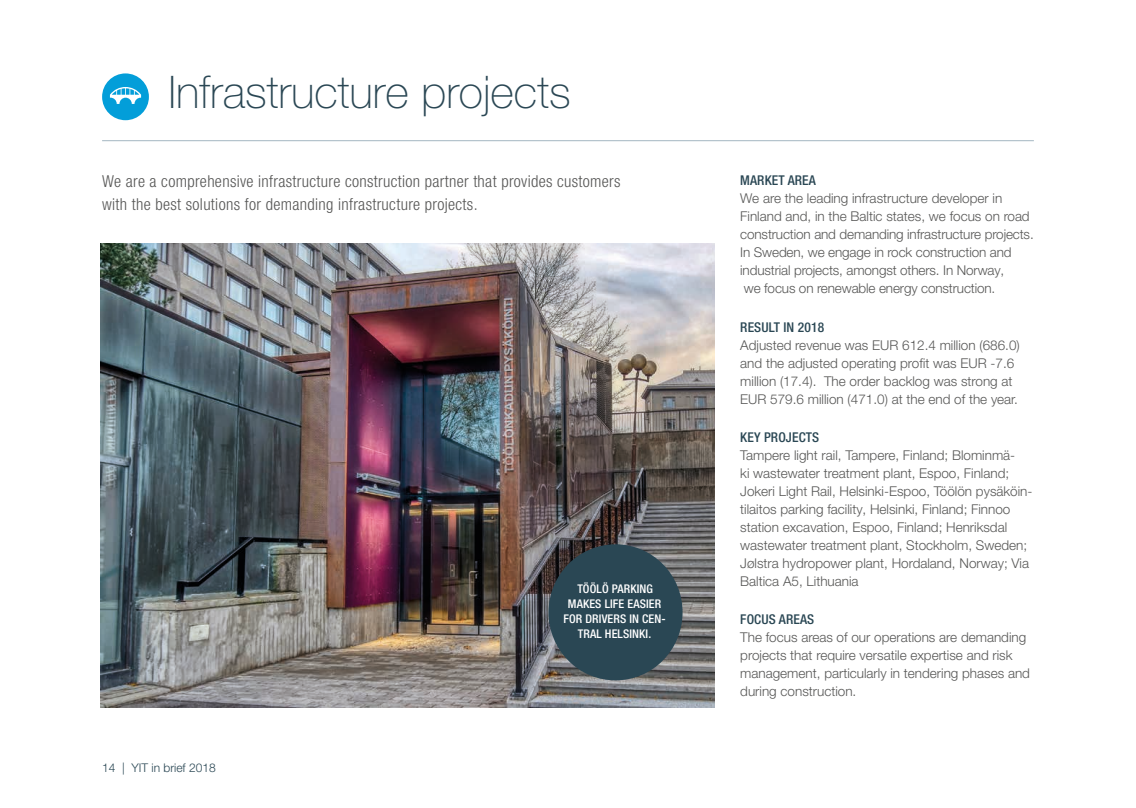
<style>
.page{position:relative;width:1136px;height:808px;background:#fff}
.page>*{position:absolute;margin:0;border:0;box-sizing:border-box;transform-origin:0 0}
.t1{font:100 45px "Helvetica Neue LT Pro";color:#2a4754}
.t2{font:300 condensed 16.5px/22.5px "Helvetica Neue LT Pro";letter-spacing:.02em;color:#575756}
.t3{font:300 13.5px/18px "Helvetica Neue LT Pro";color:#575756}
.t4{font:500 condensed 13.5px "Helvetica Neue LT Pro";letter-spacing:.01em;color:#2a4754}
.t5{font:500 condensed 12px/15px "Helvetica Neue LT Pro";letter-spacing:.01em;color:#fff;text-align:center}
.t6{font:300 12px "Helvetica Neue LT Pro";color:#2a4754}
</style>
<div class="page">
<div style="left:102px;top:73px;width:47px;height:47px;background:#039ed9;border-radius:50%"></div>
<svg style="left:110px;top:87px;width:31px;height:17px"></svg>
<hr style="left:102px;top:140px;width:931px;height:1px;background:#a3b6c1">
<img style="left:101px;top:244px;width:613px;height:464px">
<div style="left:548px;top:544px;width:134px;height:136px;background:#2a4754;border-radius:50%"></div>
<h1 class="t1" style="left:168px;top:65px;width:404px">Infrastructure projects</h1>
<p class="t2" style="left:102px;top:170px;width:520px">We are a comprehensive infrastructure construction partner that provides customers with the best solutions for demanding infrastructure projects.</p>
<p class="t6" style="left:102px;top:760px;width:115px">14 | YIT in brief 2018</p>
<p class="t5" style="left:563px;top:581px;width:104px">TÖÖLÖ PARKING<br>MAKES LIFE EASIER<br>FOR DRIVERS IN CEN-<br>TRAL HELSINKI.</p>
<p class="t4" style="left:740px;top:172px;width:77px">MARKET AREA</p>
<p class="t3" style="left:740px;top:189px;width:295px">We are the leading infrastructure developer in Finland and, in the Baltic states, we focus on road construction and demanding infrastructure projects.<br>In Sweden, we engage in rock construction and industrial projects, amongst others. In Norway,<br>we focus on renewable energy construction.</p>
<p class="t4" style="left:740px;top:319px;width:85px">RESULT IN 2018</p>
<p class="t3" style="left:740px;top:335px;width:281px">Adjusted revenue was EUR 612.4 million (686.0) and the adjusted operating profit was EUR -7.6 million (17.4). The order backlog was strong at EUR 579.6 million (471.0) at the end of the year.</p>
<p class="t4" style="left:740px;top:429px;width:80px">KEY PROJECTS</p>
<p class="t3" style="left:740px;top:446px;width:294px">Tampere light rail, Tampere, Finland; Blominmä-<br>ki wastewater treatment plant, Espoo, Finland; Jokeri Light Rail, Helsinki-Espoo, Töölön pysäköin&shy;tilaitos parking facility, Helsinki, Finland; Finnoo station excavation, Espoo, Finland; Henriksdal wastewater treatment plant, Stockholm, Sweden; Jølstra hydropower plant, Hordaland, Norway; Via Baltica A5, Lithuania</p>
<p class="t4" style="left:740px;top:611px;width:75px">FOCUS AREAS</p>
<p class="t3" style="left:740px;top:628px;width:291px">The focus areas of our operations are demanding projects that require versatile expertise and risk management, particularly in tendering phases and during construction.</p>
</div>
